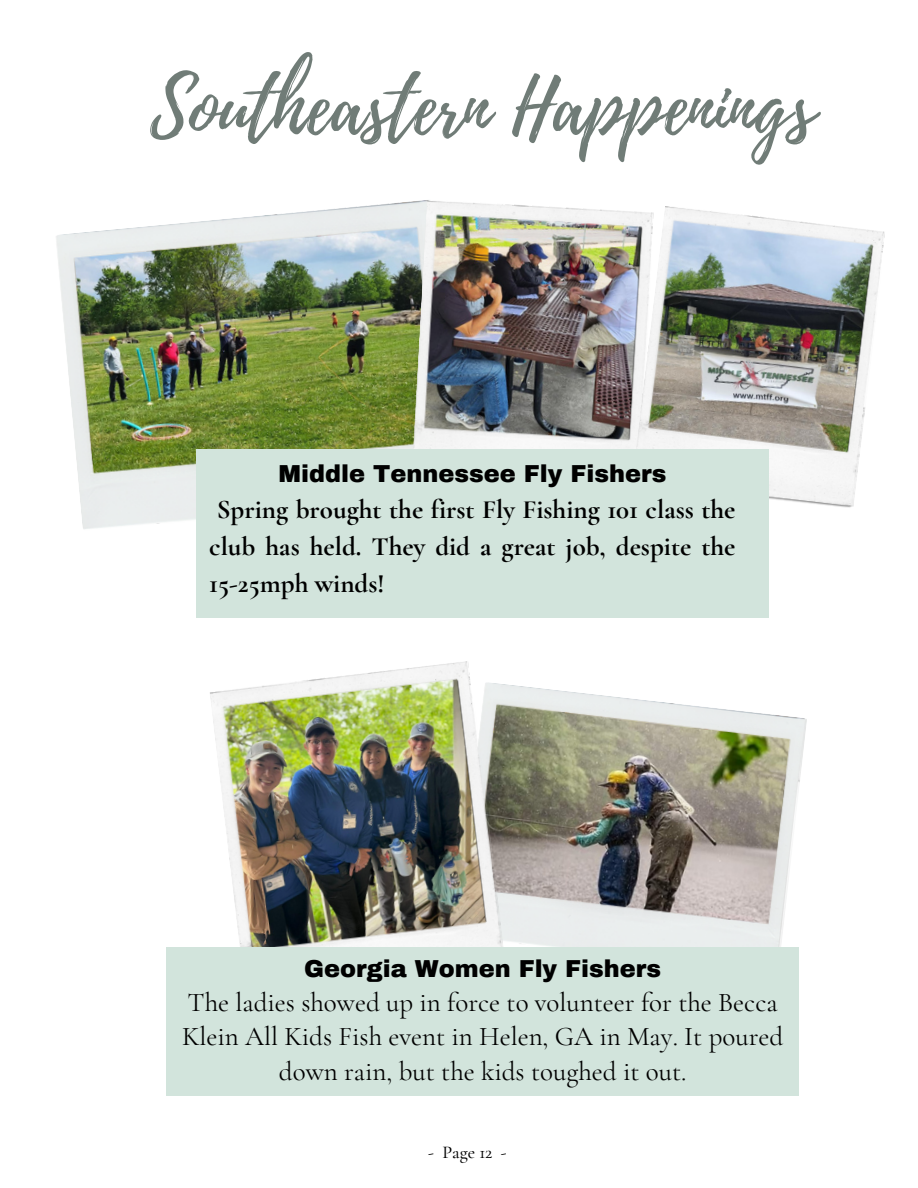
<style>
.page{position:relative;width:918px;height:1188px;background:#fff}
.page>*{position:absolute;margin:0;border:0;box-sizing:border-box;transform-origin:0 0}
.t1{font:77.4px "Playlist Script";color:#707c77}
.t2{font:27px/34.8px "Cormorant Garamond";color:#000;text-align:center}
.t3{font:700 27px/37.2px "Cormorant Garamond";color:#000;text-align:justify}
.t4{font:900 24px "Archivo";color:#000}
.t5{font:500 18px "Cormorant Garamond";color:#000}
</style>
<div class="page">
<img style="left:56px;top:201px;width:355px;height:333px">
<img style="left:411px;top:200px;width:220px;height:250px">
<img style="left:631px;top:206px;width:254px;height:302px">
<div style="left:197px;top:450px;width:572px;height:168px;background:#d2e4dc"></div>
<img style="left:509px;top:685px;width:298px;height:262px">
<img style="left:210px;top:661px;width:299px;height:286px">
<div style="left:166px;top:947px;width:633px;height:149px;background:#d2e4dc"></div>
<p class="t1" style="left:150px;top:52px;width:666px">Southeastern Happenings</p>
<p class="t4" style="left:278px;top:461px;width:389px">Middle Tennessee Fly Fishers</p>
<p class="t3" style="left:209px;top:491px;width:528px">Spring brought the first Fly Fishing 101 class the club has held. They did a great job, despite the 15-25mph winds!</p>
<p class="t4" style="left:304px;top:956px;width:358px">Georgia Women Fly Fishers</p>
<p class="t2" style="left:182px;top:985px;width:603px">The ladies showed up in force to volunteer for the Becca<br>Klein All Kids Fish event in Helen, GA in May. It poured down rain, but the kids toughed it out.</p>
<p class="t5" style="left:428px;top:1141px;width:80px">- Page 12 -</p>
</div>
